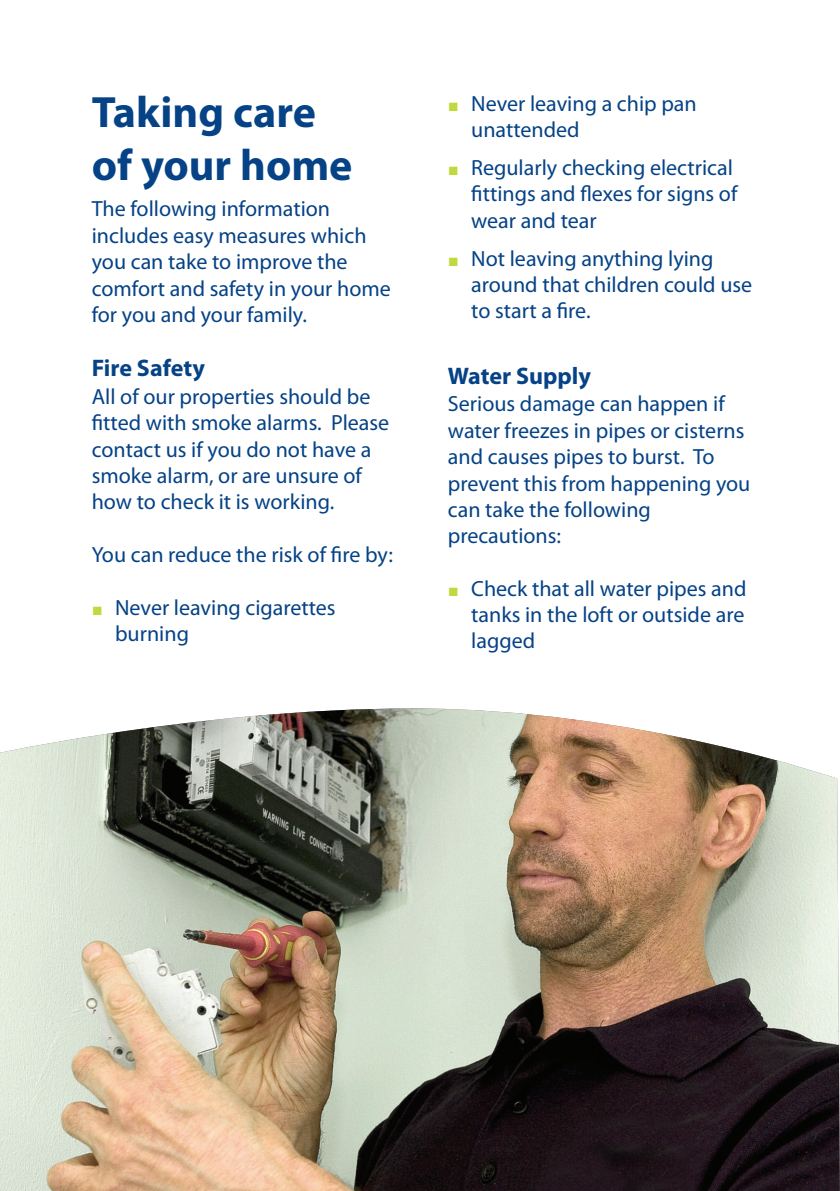
<style>
.page{position:relative;width:840px;height:1191px;background:#fff}
.page>*{position:absolute;margin:0;border:0;box-sizing:border-box;transform-origin:0 0}
.t1{font:700 44px/52.8px "Myriad Pro";color:#054286}
.t2{font:700 24px "Myriad Pro";color:#054286}
.t3{font:22px/26.4px "Myriad Pro";color:#054286}
.s1{color:#c2d83f}
</style>
<div class="page">
<img style="left:0;top:708px;width:839px;height:483px">
<h1 class="t1" style="left:92px;top:90px;width:262px">Taking care of your home</h1>
<p class="t3" style="left:92px;top:198px;width:300px">The following information includes easy measures which you can take to improve the comfort and safety in your home for you and your family.</p>
<p class="t2" style="left:92px;top:359px;width:115px">Fire Safety</p>
<p class="t3" style="left:92px;top:385px;width:299px">All of our properties should be fitted with smoke alarms. Please contact us if you do not have a smoke alarm, or are unsure of how to check it is working.</p>
<p class="t3" style="left:92px;top:543px;width:302px">You can reduce the risk of fire by:</p>
<p class="t3" style="left:115px;top:596px;width:222px;text-indent:-22px"><span class="s1">■</span> Never leaving cigarettes burning</p>
<p class="t3" style="left:471px;top:92px;width:227px;text-indent:-22px"><span class="s1">■</span> Never leaving a chip pan unattended</p>
<p class="t3" style="left:471px;top:156px;width:267px;text-indent:-22px"><span class="s1">■</span> Regularly checking electrical fittings and flexes for signs of wear and tear</p>
<p class="t3" style="left:471px;top:247px;width:282px;text-indent:-22px"><span class="s1">■</span> Not leaving anything lying around that children could use to start a fire.</p>
<p class="t2" style="left:447px;top:367px;width:144px">Water Supply</p>
<p class="t3" style="left:447px;top:392px;width:304px">Serious damage can happen if water freezes in pipes or cisterns and causes pipes to burst. To prevent this from happening you can take the following precautions:</p>
<p class="t3" style="left:471px;top:576px;width:276px;text-align:justify;text-indent:-22px"><span class="s1">■</span> Check that all water pipes and tanks in the loft or outside are lagged</p>
</div>
